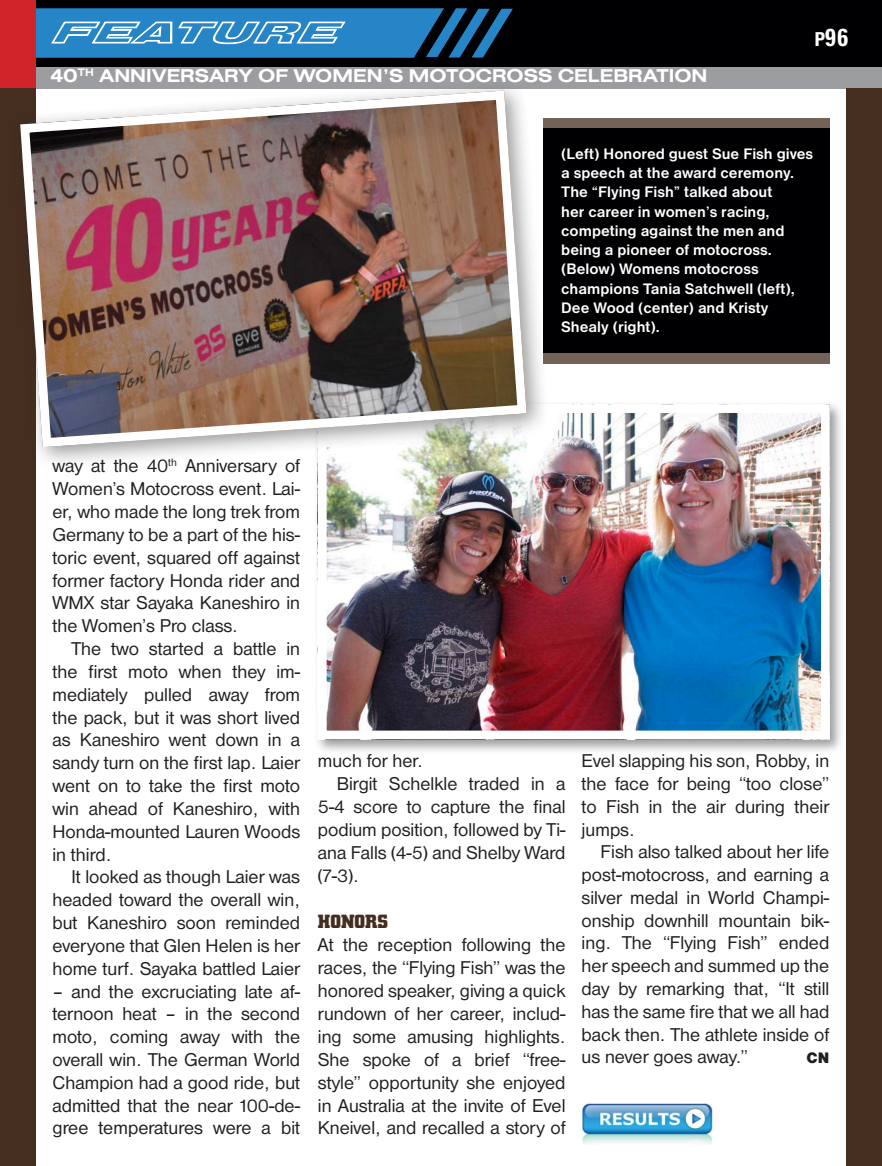
<style>
.page{position:relative;width:882px;height:1166px;background:#fff}
.page>*{position:absolute;margin:0;border:0;box-sizing:border-box;transform-origin:0 0}
.t1{font:700 condensed 24.5px "Zurich BT";color:#fff}
.Body{font:19.25px/22.8px "Nimbus San D";color:#231f20;text-align:justify}
.t2{font:19.25px "Nimbus San D Bold Exte";color:#fff}
.Body-2{font:700 19.25px "Square Slabserif 711 BT";color:#452e1f}
.t3{font:700 15.75px/19.2px "Nimbus San D";color:#fff}
.Body-3{font:15.75px "Nimbus San D Blac";color:#231f20}
.s1{font-size:19.25px}
</style>
<div class="page">
<div style="left:0;top:59px;width:882px;height:30px;background:#9b9da0"></div>
<div style="left:0;top:0;width:882px;height:66px;background:#000002"></div>
<svg style="left:35px;top:8px;width:478px;height:50px;background:#327fb3"></svg>
<div style="left:0;top:0;width:35px;height:89px;background:#d1232a"></div>
<div style="left:314px;top:400px;width:531px;height:354px;background:#231f20;opacity:.45"></div>
<img style="left:328px;top:414px;width:492px;height:315px">
<div style="left:318px;top:404px;width:512px;height:335px;border:9px solid #fff"></div>
<div style="left:0;top:89px;width:35px;height:1077px;background:#452e1f"></div>
<div style="left:847px;top:89px;width:35px;height:1077px;background:#452e1f"></div>
<div style="left:9px;top:79px;width:540px;height:391px;background:#231f20;opacity:.45"></div>
<img style="left:15px;top:86px;width:516px;height:366px">
<div style="left:543px;top:117px;width:287px;height:246px;background:#736257"></div>
<div style="left:543px;top:128px;width:287px;height:225px;background:#000002"></div>
<img style="left:582px;top:1103px;width:131px;height:41px">
<p class="t2" style="left:50px;top:65px;width:659px">40<sup>TH</sup> ANNIVERSARY OF WOMEN’S MOTOCROSS CELEBRATION</p>
<p class="t1" style="left:814px;top:22px;width:36px"><span class="s1">P</span>96</p>
<p class="t3" style="left:561px;top:144px;width:254px">(Left) Honored guest Sue Fish gives a speech at the award ceremony.<br>The “Flying Fish” talked about<br>her career in women’s racing, competing against the men and being a pioneer of motocross.</p>
<p class="t3" style="left:561px;top:259px;width:235px">(Below) Womens motocross champions Tania Satchwell (left),<br>Dee Wood (center) and Kristy<br>Shealy (right).</p>
<p class="Body" style="left:52px;top:454px;width:249px">way at the 40<sup>th</sup> Anniversary of Women’s Motocross event. Lai&shy;er, who made the long trek from Germany to be a part of the his&shy;toric event, squared off against former factory Honda rider and WMX star Sayaka Kaneshiro in the Women’s Pro class.</p>
<p class="Body" style="left:52px;top:637px;width:249px;text-indent:19px">The two started a battle in the first moto when they im&shy;mediately pulled away from the pack, but it was short lived as Kaneshiro went down in a sandy turn on the first lap. Laier went on to take the first moto win ahead of Kaneshiro, with Honda-mounted Lauren Woods in third.</p>
<p class="Body" style="left:52px;top:865px;width:249px;text-indent:19px">It looked as though Laier was headed toward the overall win, but Kaneshiro soon reminded everyone that Glen Helen is her home turf. Sayaka battled Laier</p>
<p class="Body" style="left:52px;top:979px;width:249px">– and the excruciating late af&shy;ternoon heat – in the second moto, coming away with the overall win. The German World Champion had a good ride, but admitted that the near 100-de&shy;gree temperatures were a bit</p>
<p class="Body" style="left:318px;top:749px;width:106px">much for her.</p>
<p class="Body" style="left:318px;top:772px;width:249px;text-indent:19px">Birgit Schelkle traded in a 5-4 score to capture the final podium position, followed by Ti&shy;ana Falls (4-5) and Shelby Ward (7-3).</p>
<p class="Body-2" style="left:318px;top:909px;width:72px">HONORS</p>
<p class="Body" style="left:318px;top:932px;width:249px">At the reception following the races, the “Flying Fish” was the honored speaker, giving a quick rundown of her career, includ&shy;ing some amusing highlights.<br>She spoke of a brief “free&shy;style” opportunity she enjoyed in Australia at the invite of Evel Kneivel, and recalled a story of</p>
<p class="Body" style="left:582px;top:749px;width:249px">Evel slapping his son, Robby, in the face for being “too close” to Fish in the air during their jumps.</p>
<p class="Body" style="left:582px;top:840px;width:249px;text-indent:19px">Fish also talked about her life post-motocross, and earning a silver medal in World Champi&shy;onship downhill mountain bik&shy;ing. The “Flying Fish” ended her speech and summed up the day by remarking that, “It still has the same fire that we all had back then. The athlete inside of us never goes away.”</p>
<p class="Body-3" style="left:807px;top:1048px;width:24px">CN</p>
</div>
